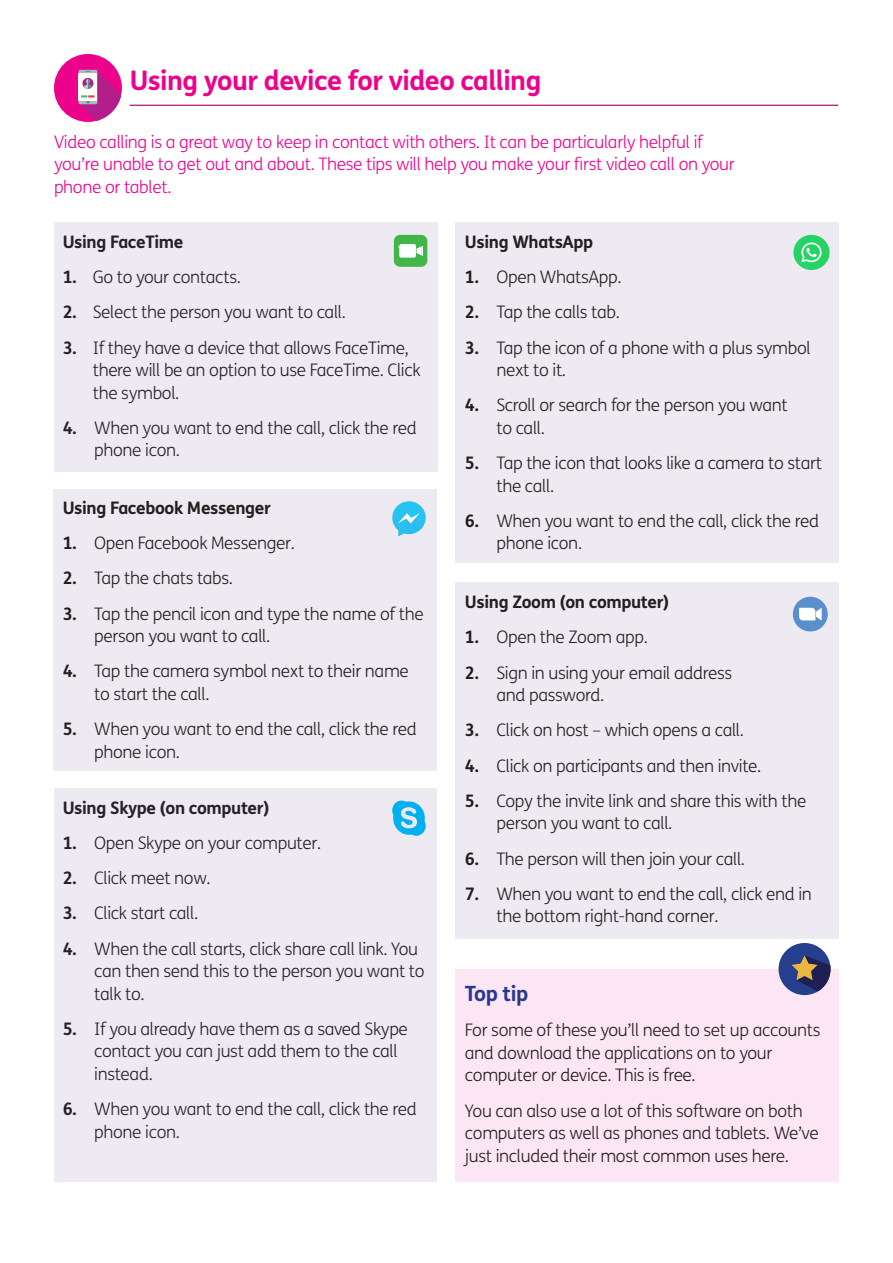
<style>
.page{position:relative;width:893px;height:1263px;background:#fff}
.page>*{position:absolute;margin:0;border:0;box-sizing:border-box;transform-origin:0 0}
.Subtitle_1{font:700 27px "FS Me";letter-spacing:-.02em;color:#ed028c}
.Body_text{font:700 21px "FS Me";letter-spacing:-.02em;color:#283890}
.Body_text-2{font:300 17.25px/22.5px "FS Me";letter-spacing:-.02em;color:#231f20}
.Body_text-3{font:300 17.25px/22.5px "FS Me";letter-spacing:-.02em;color:#ed028c}
.Body_text-4{font:700 17.25px "FS Me";letter-spacing:-.02em;color:#231f20}
.s1{font-weight:700}
</style>
<div class="page">
<div style="left:53px;top:489px;width:384px;height:282px;background:#eeeaf1"></div>
<div style="left:455px;top:969px;width:384px;height:213px;background:#fde6f3"></div>
<hr style="left:130px;top:105px;width:708px;height:1px;background:#9e015e">
<div style="left:54px;top:222px;width:383px;height:250px;background:#eeeaf1"></div>
<div style="left:54px;top:789px;width:383px;height:393px;background:#eeeaf1"></div>
<div style="left:455px;top:222px;width:384px;height:340px;background:#eeeaf1"></div>
<div style="left:455px;top:582px;width:384px;height:357px;background:#eeeaf1"></div>
<div style="left:54px;top:54px;width:68px;height:68px;background:#ed028c;border-radius:34px"></div>
<svg style="left:79px;top:70px;width:42px;height:51px"></svg>
<div style="left:793px;top:235px;width:36px;height:35px;background:#26d466;border-radius:50%"></div>
<svg style="left:801px;top:243px;width:21px;height:19px"></svg>
<svg style="left:392px;top:501px;width:34px;height:35px"></svg>
<div style="left:394px;top:235px;width:33px;height:32px;background:#42b649;border-radius:6px"></div>
<div style="left:399px;top:244px;width:17px;height:14px;background:#fff;border-radius:2px"></div>
<svg style="left:416px;top:246px;width:7px;height:9px"></svg>
<svg style="left:392px;top:800px;width:34px;height:36px"></svg>
<div style="left:793px;top:597px;width:35px;height:34px;background:#5990cb;border-radius:50%"></div>
<svg style="left:799px;top:608px;width:23px;height:12px"></svg>
<div style="left:778px;top:943px;width:53px;height:52px;background:#253f8e;border-radius:26px"></div>
<svg style="left:792px;top:955px;width:39px;height:36px"></svg>
<p class="Subtitle_1" style="left:130px;top:60px;width:413px">Using your device for video calling</p>
<p class="Body_text-3" style="left:54px;top:130px;width:682px">Video calling is a great way to keep in contact with others. It can be particularly helpful if you’re unable to get out and about. These tips will help you make your first video call on your phone or tablet.</p>
<p class="Body_text-4" style="left:63px;top:228px;width:122px">Using FaceTime</p>
<p class="Body_text-2" style="left:63px;top:265px;width:180px"><span class="s1">1.</span> Go to your contacts.</p>
<p class="Body_text-2" style="left:63px;top:301px;width:285px"><span class="s1">2.</span> Select the person you want to call.</p>
<p class="Body_text-2" style="left:93px;top:336px;width:329px;text-indent:-30px"><span class="s1">3.</span> If they have a device that allows FaceTime, there will be an option to use FaceTime. Click the symbol.</p>
<p class="Body_text-2" style="left:94px;top:416px;width:324px;text-indent:-31px"><span class="s1">4.</span> When you want to end the call, click the red phone icon.</p>
<p class="Body_text-4" style="left:465px;top:228px;width:130px">Using WhatsApp</p>
<p class="Body_text-2" style="left:465px;top:265px;width:158px"><span class="s1">1.</span> Open WhatsApp.</p>
<p class="Body_text-2" style="left:465px;top:301px;width:157px"><span class="s1">2.</span> Tap the calls tab.</p>
<p class="Body_text-2" style="left:496px;top:336px;width:316px;text-indent:-31px"><span class="s1">3.</span> Tap the icon of a phone with a plus symbol next to it.</p>
<p class="Body_text-2" style="left:496px;top:394px;width:293px;text-indent:-31px"><span class="s1">4.</span> Scroll or search for the person you want to call.</p>
<p class="Body_text-2" style="left:496px;top:451px;width:327px;text-indent:-31px"><span class="s1">5.</span> Tap the icon that looks like a camera to start the call.</p>
<p class="Body_text-2" style="left:496px;top:509px;width:324px;text-indent:-31px"><span class="s1">6.</span> When you want to end the call, click the red phone icon.</p>
<p class="Body_text-4" style="left:63px;top:494px;width:210px">Using Facebook Messenger</p>
<p class="Body_text-2" style="left:63px;top:531px;width:234px"><span class="s1">1.</span> Open Facebook Messenger.</p>
<p class="Body_text-2" style="left:63px;top:567px;width:172px"><span class="s1">2.</span> Tap the chats tabs.</p>
<p class="Body_text-2" style="left:94px;top:602px;width:331px;text-indent:-31px"><span class="s1">3.</span> Tap the pencil icon and type the name of the person you want to call.</p>
<p class="Body_text-2" style="left:94px;top:660px;width:316px;text-indent:-31px"><span class="s1">4.</span> Tap the camera symbol next to their name to start the call.</p>
<p class="Body_text-2" style="left:94px;top:717px;width:324px;text-indent:-31px"><span class="s1">5.</span> When you want to end the call, click the red phone icon.</p>
<p class="Body_text-4" style="left:63px;top:794px;width:208px">Using Skype (on computer)</p>
<p class="Body_text-2" style="left:63px;top:831px;width:260px"><span class="s1">1.</span> Open Skype on your computer.</p>
<p class="Body_text-2" style="left:63px;top:866px;width:150px"><span class="s1">2.</span> Click meet now.</p>
<p class="Body_text-2" style="left:63px;top:901px;width:137px"><span class="s1">3.</span> Click start call.</p>
<p class="Body_text-2" style="left:94px;top:937px;width:332px;text-indent:-31px"><span class="s1">4.</span> When the call starts, click share call link. You can then send this to the person you want to talk to.</p>
<p class="Body_text-2" style="left:94px;top:1017px;width:315px;text-indent:-31px"><span class="s1">5.</span> If you already have them as a saved Skype contact you can just add them to the call instead.</p>
<p class="Body_text-2" style="left:94px;top:1097px;width:324px;text-indent:-31px"><span class="s1">6.</span> When you want to end the call, click the red phone icon.</p>
<p class="Body_text-4" style="left:465px;top:589px;width:206px">Using Zoom (on computer)</p>
<p class="Body_text-2" style="left:465px;top:626px;width:184px"><span class="s1">1.</span> Open the Zoom app.</p>
<p class="Body_text-2" style="left:496px;top:661px;width:237px;text-indent:-31px"><span class="s1">2.</span> Sign in using your email address and password.</p>
<p class="Body_text-2" style="left:465px;top:719px;width:281px"><span class="s1">3.</span> Click on host – which opens a call.</p>
<p class="Body_text-2" style="left:465px;top:754px;width:298px"><span class="s1">4.</span> Click on participants and then invite.</p>
<p class="Body_text-2" style="left:496px;top:789px;width:311px;text-indent:-31px"><span class="s1">5.</span> Copy the invite link and share this with the person you want to call.</p>
<p class="Body_text-2" style="left:465px;top:847px;width:282px"><span class="s1">6.</span> The person will then join your call.</p>
<p class="Body_text-2" style="left:496px;top:882px;width:317px;text-indent:-31px"><span class="s1">7.</span> When you want to end the call, click end in the bottom right-hand corner.</p>
<p class="Body_text" style="left:465px;top:977px;width:65px">Top tip</p>
<p class="Body_text-2" style="left:465px;top:1019px;width:357px">For some of these you’ll need to set up accounts and download the applications on to your computer or device. This is free.</p>
<p class="Body_text-2" style="left:465px;top:1099px;width:355px">You can also use a lot of this software on both computers as well as phones and tablets. We’ve just included their most common uses here.</p>
</div>
